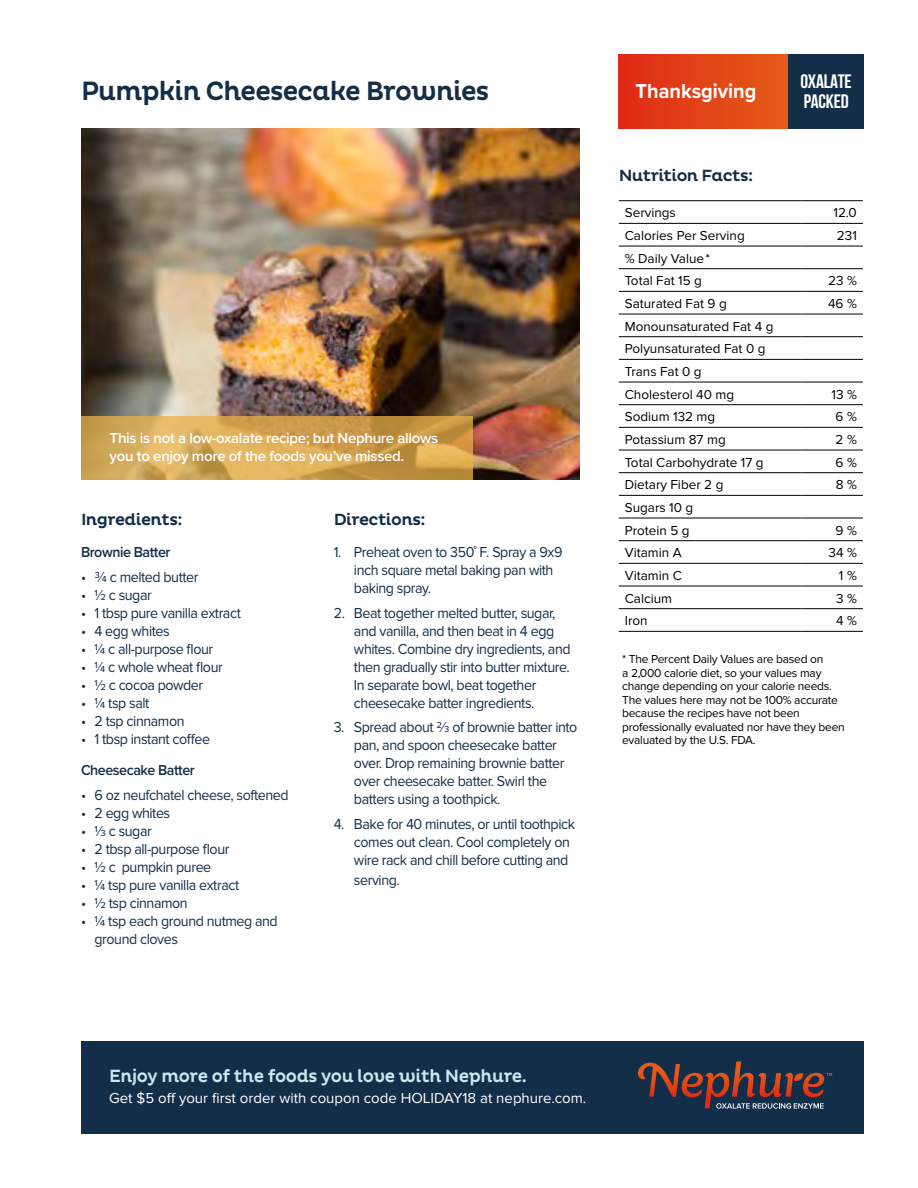
<style>
.page{position:relative;width:918px;height:1188px;background:#fff}
.page>*{position:absolute;margin:0;border:0;box-sizing:border-box;transform-origin:0 0}
.t1{font:500 27px "Pluto";letter-spacing:-.03em;color:#142e47;scale:.95 1}
.t2{font:700 21px "Proxima Nova";color:#fff;scale:.95 1}
.t3{font:700 19.5px/19.5px "Bebas Neue";letter-spacing:-.01em;color:#fff}
.t4{font:500 18px "Pluto";letter-spacing:-.02em;color:#c8e7ef;scale:.95 1}
.t5{font:500 16.5px "Pluto";letter-spacing:-.03em;color:#132e49}
.t6{font:15px/18px "Proxima Nova";letter-spacing:-.03em;color:#132e49;scale:.95 1}
.t7{font:600 15px/18px "Proxima Nova";letter-spacing:-.02em;color:#fff}
.t8{font:15px "Proxima Nova";color:#fff}
.t9{font:600 15px "Proxima Nova";letter-spacing:-.03em;color:#132e49;scale:.95 1}
.t10{font:13.5px/22.6px "Proxima Nova";color:#000}
.t11{font:12px/13.5px "Proxima Nova";letter-spacing:-.02em;color:#000}
</style>
<div class="page">
<hr style="left:619px;top:200px;width:182px;height:1px;background:#000">
<hr style="left:619px;top:223px;width:182px;height:1px;background:#000">
<hr style="left:619px;top:246px;width:182px;height:1px;background:#000">
<hr style="left:801px;top:246px;width:62px;height:1px;background:#000">
<hr style="left:619px;top:268px;width:182px;height:1px;background:#000">
<hr style="left:801px;top:268px;width:62px;height:1px;background:#000">
<hr style="left:619px;top:291px;width:182px;height:1px;background:#000">
<hr style="left:801px;top:291px;width:62px;height:1px;background:#000">
<hr style="left:619px;top:314px;width:182px;height:1px;background:#000">
<hr style="left:801px;top:314px;width:62px;height:1px;background:#000">
<hr style="left:619px;top:336px;width:182px;height:1px;background:#000">
<hr style="left:801px;top:336px;width:62px;height:1px;background:#000">
<hr style="left:619px;top:359px;width:182px;height:1px;background:#000">
<hr style="left:801px;top:359px;width:62px;height:1px;background:#000">
<hr style="left:619px;top:382px;width:182px;height:1px;background:#000">
<hr style="left:801px;top:382px;width:62px;height:1px;background:#000">
<hr style="left:619px;top:404px;width:182px;height:1px;background:#000">
<hr style="left:801px;top:404px;width:62px;height:1px;background:#000">
<hr style="left:619px;top:427px;width:182px;height:1px;background:#000">
<hr style="left:801px;top:427px;width:62px;height:1px;background:#000">
<hr style="left:619px;top:450px;width:182px;height:1px;background:#000">
<hr style="left:801px;top:450px;width:62px;height:1px;background:#000">
<hr style="left:619px;top:472px;width:182px;height:1px;background:#000">
<hr style="left:801px;top:472px;width:62px;height:1px;background:#000">
<hr style="left:619px;top:495px;width:182px;height:1px;background:#000">
<hr style="left:801px;top:495px;width:62px;height:1px;background:#000">
<hr style="left:619px;top:518px;width:182px;height:1px;background:#000">
<hr style="left:801px;top:518px;width:62px;height:1px;background:#000">
<hr style="left:619px;top:540px;width:182px;height:1px;background:#000">
<hr style="left:801px;top:540px;width:62px;height:1px;background:#000">
<hr style="left:619px;top:563px;width:182px;height:1px;background:#000">
<hr style="left:801px;top:563px;width:62px;height:1px;background:#000">
<hr style="left:619px;top:586px;width:182px;height:1px;background:#000">
<hr style="left:801px;top:586px;width:62px;height:1px;background:#000">
<hr style="left:619px;top:608px;width:182px;height:1px;background:#000">
<hr style="left:801px;top:608px;width:62px;height:1px;background:#000">
<hr style="left:619px;top:631px;width:182px;height:1px;background:#000">
<hr style="left:801px;top:200px;width:62px;height:1px;background:#000">
<hr style="left:801px;top:223px;width:62px;height:1px;background:#000">
<hr style="left:801px;top:631px;width:62px;height:1px;background:#000">
<img style="left:81px;top:128px;width:498px;height:352px">
<div style="left:619px;top:54px;width:170px;height:74px;background:linear-gradient(to right,#df2b16,#e55b17)"></div>
<div style="left:789px;top:54px;width:75px;height:74px;background:#132e49"></div>
<div style="left:81px;top:1041px;width:783px;height:93px;background:#132e49"></div>
<svg style="left:638px;top:1061px;width:186px;height:48px"></svg>
<svg style="left:81px;top:416px;width:392px;height:64px"></svg>
<h1 class="t1" style="left:81px;top:76px;width:431px">Pumpkin Cheesecake Brownies</h1>
<p class="t7" style="left:110px;top:429px;width:330px">This is not a low-oxalate recipe; but Nephure allows you to enjoy more of the foods you’ve missed.</p>
<p class="t5" style="left:81px;top:510px;width:103px">Ingredients:</p>
<p class="t9" style="left:81px;top:541px;width:96px">Brownie Batter</p>
<p class="t6" style="left:81px;top:568px;width:125px">• ¾ c melted butter</p>
<p class="t6" style="left:81px;top:586px;width:76px">• ½ c sugar</p>
<p class="t6" style="left:81px;top:604px;width:170px">• 1 tbsp pure vanilla extract</p>
<p class="t6" style="left:81px;top:622px;width:95px">• 4 egg whites</p>
<p class="t6" style="left:81px;top:640px;width:141px">• ¼ c all-purpose flour</p>
<p class="t6" style="left:81px;top:658px;width:151px">• ¼ c whole wheat flour</p>
<p class="t6" style="left:81px;top:676px;width:130px">• ½ c cocoa powder</p>
<p class="t6" style="left:81px;top:694px;width:74px">• ¼ tsp salt</p>
<p class="t6" style="left:81px;top:712px;width:111px">• 2 tsp cinnamon</p>
<p class="t6" style="left:81px;top:730px;width:137px">• 1 tbsp instant coffee</p>
<p class="t9" style="left:81px;top:759px;width:121px">Cheesecake Batter</p>
<p class="t6" style="left:81px;top:786px;width:220px">• 6 oz neufchatel cheese, softened</p>
<p class="t6" style="left:81px;top:804px;width:95px">• 2 egg whites</p>
<p class="t6" style="left:81px;top:822px;width:76px">• ⅓ c sugar</p>
<p class="t6" style="left:81px;top:840px;width:158px">• 2 tbsp all-purpose flour</p>
<p class="t6" style="left:81px;top:858px;width:139px">• ½ c pumpkin puree</p>
<p class="t6" style="left:81px;top:876px;width:168px">• ¼ tsp pure vanilla extract</p>
<p class="t6" style="left:81px;top:894px;width:114px">• ½ tsp cinnamon</p>
<p class="t6" style="left:94px;top:912px;width:194px;text-indent:-13px">• ¼ tsp each ground nutmeg and ground cloves</p>
<p class="t5" style="left:334px;top:510px;width:94px">Directions:</p>
<p class="t6" style="left:354px;top:543px;width:221px;text-indent:-20px">1. Preheat oven to 350˚ F. Spray a 9x9 inch square metal baking pan with baking spray.</p>
<p class="t6" style="left:354px;top:604px;width:230px;text-indent:-20px">2. Beat together melted butter, sugar, and vanilla, and then beat in 4 egg whites. Combine dry ingredients, and then gradually stir into butter mixture.<br>In separate bowl, beat together cheesecake batter ingredients.</p>
<p class="t6" style="left:354px;top:719px;width:237px;text-indent:-20px">3. Spread about ⅔ of brownie batter into pan, and spoon cheesecake batter over. Drop remaining brownie batter over cheesecake batter. Swirl the batters using a toothpick.</p>
<p class="t6" style="left:354px;top:815px;width:234px;text-indent:-20px">4. Bake for 40 minutes, or until toothpick comes out clean. Cool completely on wire rack and chill before cutting and</p>
<p class="t6" style="left:354px;top:871px;width:50px">serving.</p>
<h2 class="t2" style="left:636px;top:75px;width:129px">Thanksgiving</h2>
<p class="t5" style="left:619px;top:166px;width:136px">Nutrition Facts:</p>
<h3 class="t3" style="left:801px;top:72px;width:53px">OXALATE<br>PACKED</h3>
<p class="t10" style="left:625px;top:202px;width:53px">Servings</p>
<p class="t10" style="left:833px;top:202px;width:25px">12.0</p>
<p class="t10" style="left:625px;top:224px;width:121px">Calories Per Serving</p>
<p class="t10" style="left:837px;top:224px;width:22px">231</p>
<p class="t10" style="left:625px;top:247px;width:87px">% Daily Value*<br>Total Fat 15 g</p>
<p class="t10" style="left:828px;top:270px;width:30px">23 %</p>
<p class="t10" style="left:625px;top:292px;width:104px">Saturated Fat 9 g</p>
<p class="t10" style="left:828px;top:292px;width:30px">46 %</p>
<p class="t10" style="left:625px;top:315px;width:150px">Monounsaturated Fat 4 g<br>Polyunsaturated Fat 0 g<br>Trans Fat 0 g<br>Cholesterol 40 mg</p>
<p class="t10" style="left:831px;top:383px;width:27px">13 %</p>
<p class="t10" style="left:625px;top:406px;width:92px">Sodium 132 mg</p>
<p class="t10" style="left:836px;top:406px;width:23px">6 %</p>
<p class="t10" style="left:625px;top:428px;width:102px">Potassium 87 mg</p>
<p class="t10" style="left:836px;top:428px;width:23px">2 %</p>
<p class="t10" style="left:625px;top:451px;width:140px">Total Carbohydrate 17 g</p>
<p class="t10" style="left:836px;top:451px;width:23px">6 %</p>
<p class="t10" style="left:625px;top:474px;width:100px">Dietary Fiber 2 g</p>
<p class="t10" style="left:836px;top:474px;width:23px">8 %</p>
<p class="t10" style="left:625px;top:496px;width:70px">Sugars 10 g<br>Protein 5 g</p>
<p class="t10" style="left:836px;top:519px;width:23px">9 %</p>
<p class="t10" style="left:625px;top:542px;width:58px">Vitamin A</p>
<p class="t10" style="left:829px;top:542px;width:30px">34 %</p>
<p class="t10" style="left:625px;top:564px;width:58px">Vitamin C</p>
<p class="t10" style="left:839px;top:564px;width:19px">1 %</p>
<p class="t10" style="left:625px;top:587px;width:49px">Calcium</p>
<p class="t10" style="left:836px;top:587px;width:22px">3 %</p>
<p class="t10" style="left:625px;top:610px;width:24px">Iron</p>
<p class="t10" style="left:836px;top:610px;width:22px">4 %</p>
<p class="t11" style="left:622px;top:653px;width:224px">* The Percent Daily Values are based on<br>a 2,000 calorie diet, so your values may change depending on your calorie needs.<br>The values here may not be 100% accurate because the recipes have not been professionally evaluated nor have they been evaluated by the U.S. FDA.</p>
<p class="t4" style="left:109px;top:1066px;width:441px">Enjoy more of the foods you love with Nephure.</p>
<p class="t8" style="left:109px;top:1090px;width:479px">Get $5 off your first order with coupon code HOLIDAY18 at nephure.com.</p>
</div>
